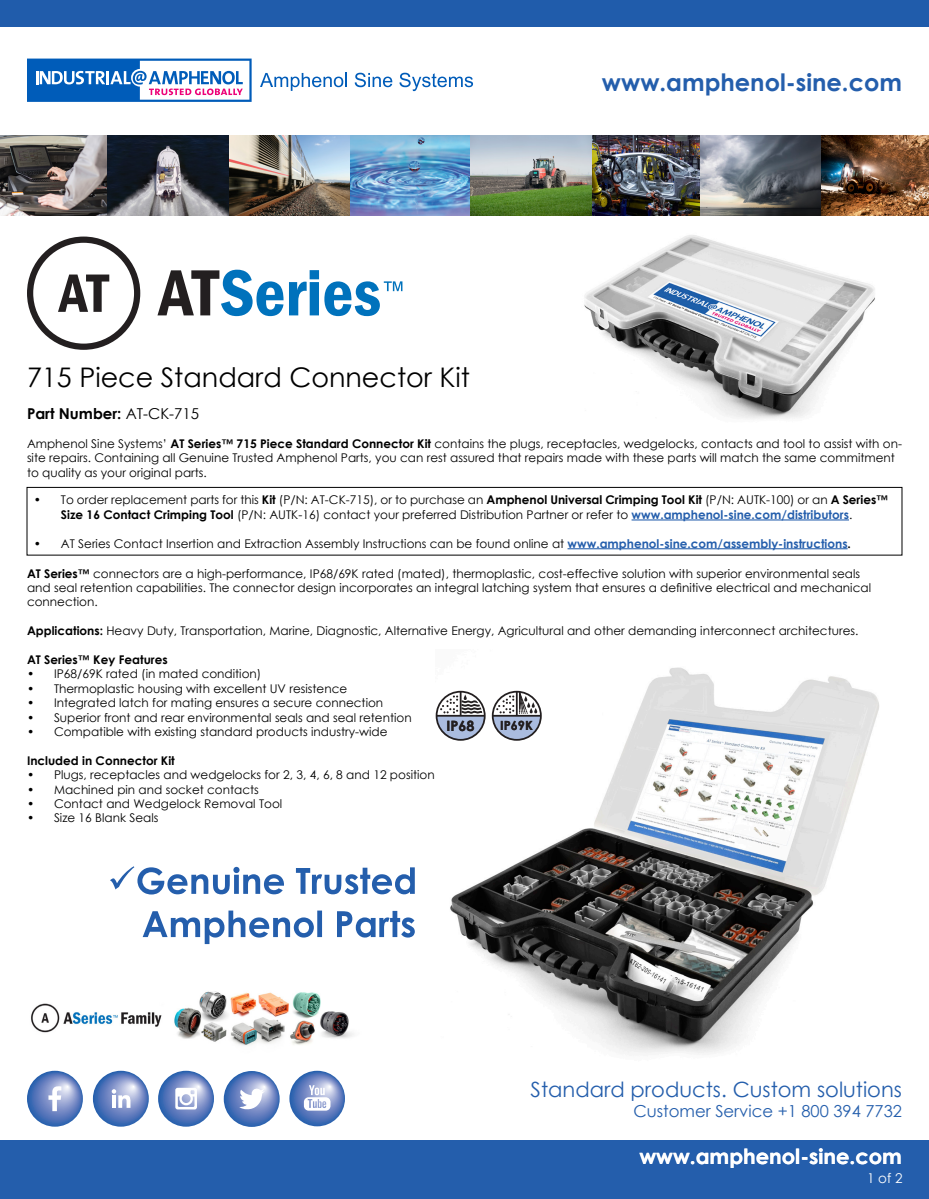
<style>
.page{position:relative;width:929px;height:1199px;background:#fff}
.page>*{position:absolute;margin:0;border:0;box-sizing:border-box;transform-origin:0 0}
.t1{font:27px "Century Gothic";color:#000}
.t2{font:700 24px "Century Gothic";color:#245eac}
.t3{font:21px "Century Gothic";color:#245eac}
.t4{font:700 21px "Century Gothic";color:#fff}
.t5{font:16.5px "Century Gothic";color:#245eac}
.t6{font:700 15px "Century Gothic";color:#000}
.t7{font:700 14.25px "Century Gothic";color:#231f20}
.t8{font:13.5px "Century Gothic";color:#fff}
.t9{font:700 12.6px "Century Gothic";color:#231f20}
.t10{font:12px/14.4px "Century Gothic";color:#000}
.t11{font:700 12px "Century Gothic";color:#000}
.s1{font-weight:400}
.s2{font-weight:700}
.s3{font-weight:700;color:#245eac}
</style>
<div class="page">
<svg style="left:27px;top:59px;width:225px;height:43px"></svg>
<svg style="left:260px;top:73px;width:87px;height:18px"></svg>
<svg style="left:355px;top:73px;width:37px;height:14px"></svg>
<svg style="left:399px;top:73px;width:74px;height:18px"></svg>
<div style="left:0;top:1140px;width:929px;height:59px;background:#245eac"></div>
<div style="left:0;top:0;width:929px;height:27px;background:#205cab"></div>
<img style="left:0;top:135px;width:929px;height:81px">
<svg style="left:27px;top:1071px;width:56px;height:55px"></svg>
<svg style="left:48px;top:1086px;width:13px;height:25px"></svg>
<svg style="left:158px;top:1071px;width:56px;height:55px"></svg>
<svg style="left:175px;top:1088px;width:22px;height:21px"></svg>
<svg style="left:93px;top:1071px;width:56px;height:55px"></svg>
<svg style="left:112px;top:1089px;width:19px;height:19px"></svg>
<svg style="left:224px;top:1071px;width:56px;height:56px"></svg>
<svg style="left:239px;top:1087px;width:26px;height:24px"></svg>
<svg style="left:289px;top:1071px;width:56px;height:55px"></svg>
<svg style="left:304px;top:1085px;width:26px;height:25px"></svg>
<img style="left:31px;top:991px;width:323px;height:55px">
<img style="left:435px;top:667px;width:444px;height:387px">
<img style="left:584px;top:235px;width:291px;height:184px">
<svg style="left:436px;top:691px;width:49px;height:49px"></svg>
<svg style="left:492px;top:691px;width:49px;height:49px"></svg>
<div style="left:492px;top:691px;width:50px;height:50px;border:2px solid #231f20;border-radius:50%"></div>
<hr style="left:493px;top:715px;width:48px;height:2px;background:#231f20">
<hr style="left:516px;top:691px;width:2px;height:25px;background:#231f20">
<svg style="left:110px;top:866px;width:305px;height:28px"></svg>
<svg style="left:143px;top:910px;width:272px;height:34px"></svg>
<hr style="left:631px;top:519px;width:218px;height:1px;background:#245eac">
<hr style="left:567px;top:548px;width:280px;height:1px;background:#245eac">
<div style="left:27px;top:487px;width:875px;height:68px;border:1px solid #000"></div>
<svg style="left:157px;top:270px;width:126px;height:46px"></svg>
<svg style="left:289px;top:270px;width:113px;height:46px"></svg>
<svg style="left:27px;top:237px;width:113px;height:113px"></svg>
<h2 class="t2" style="left:602px;top:64px;width:301px">www.amphenol-sine.com</h2>
<p class="t1" style="left:27px;top:358px;width:444px">715 Piece Standard Connector Kit</p>
<p class="t6" style="left:27px;top:402px;width:174px">Part Number: <span class="s1">AT-CK-715</span></p>
<p class="t10" style="left:27px;top:436px;width:876px">Amphenol Sine Systems’ <span class="s2">AT Series™ 715 Piece Standard Connector Kit</span> contains the plugs, receptacles, wedgelocks, contacts and tool to assist with on&shy;site repairs. Containing all Genuine Trusted Amphenol Parts, you can rest assured that repairs made with these parts will match the same commitment to quality as your original parts.</p>
<p class="t10" style="left:61px;top:492px;width:829px;line-height:15px;text-indent:-27px">• To order replacement parts for this <span class="s2">Kit</span> (P/N: AT-CK-715), or to purchase an <span class="s2">Amphenol Universal Crimping Tool Kit</span> (P/N: AUTK-100) or an <span class="s2">A Series™<br>Size 16 Contact Crimping Tool</span> (P/N: AUTK-16) contact your preferred Distribution Partner or refer to <span class="s3">www.amphenol-sine.com/distributors</span>.</p>
<p class="t10" style="left:34px;top:536px;width:818px">• AT Series Contact Insertion and Extraction Assembly Instructions can be found online at <span class="s3">www.amphenol-sine.com/assembly-instructions</span><span class="s2">.</span></p>
<p class="t10" style="left:27px;top:566px;width:845px"><span class="s2">AT Series™</span> connectors are a high-performance, IP68/69K rated (mated), thermoplastic, cost-effective solution with superior environmental seals and seal retention capabilities. The connector design incorporates an integral latching system that ensures a definitive electrical and mechanical connection.</p>
<p class="t10" style="left:27px;top:623px;width:833px"><span class="s2">Applications:</span> Heavy Duty, Transportation, Marine, Diagnostic, Alternative Energy, Agricultural and other demanding interconnect architectures.</p>
<p class="t11" style="left:27px;top:650px;width:142px">AT Series™ Key Features</p>
<p class="t10" style="left:27px;top:667px;width:236px">• IP68/69K rated (in mated condition)</p>
<p class="t10" style="left:27px;top:681px;width:322px">• Thermoplastic housing with excellent UV resistence</p>
<p class="t10" style="left:27px;top:695px;width:358px">• Integrated latch for mating ensures a secure connection</p>
<p class="t10" style="left:27px;top:710px;width:386px">• Superior front and rear environmental seals and seal retention</p>
<p class="t10" style="left:27px;top:724px;width:362px">• Compatible with existing standard products industry-wide</p>
<p class="t11" style="left:27px;top:751px;width:149px">Included in Connector Kit</p>
<p class="t10" style="left:27px;top:767px;width:409px">• Plugs, receptacles and wedgelocks for 2, 3, 4, 6, 8 and 12 position</p>
<p class="t10" style="left:27px;top:782px;width:233px">• Machined pin and socket contacts</p>
<p class="t10" style="left:27px;top:796px;width:257px">• Contact and Wedgelock Removal Tool</p>
<p class="t10" style="left:27px;top:811px;width:133px">• Size 16 Blank Seals</p>
<p class="t7" style="left:446px;top:715px;width:29px">IP68</p>
<p class="t9" style="left:500px;top:716px;width:34px">IP69K</p>
<h3 class="t3" style="left:531px;top:1074px;width:373px">Standard products. Custom solutions</h3>
<h3 class="t5" style="left:633px;top:1099px;width:270px">Customer Service +1 800 394 7732</h3>
<h3 class="t4" style="left:639px;top:1140px;width:264px">www.amphenol-sine.com</h3>
<p class="t8" style="left:867px;top:1168px;width:37px">1 of 2</p>
</div>
